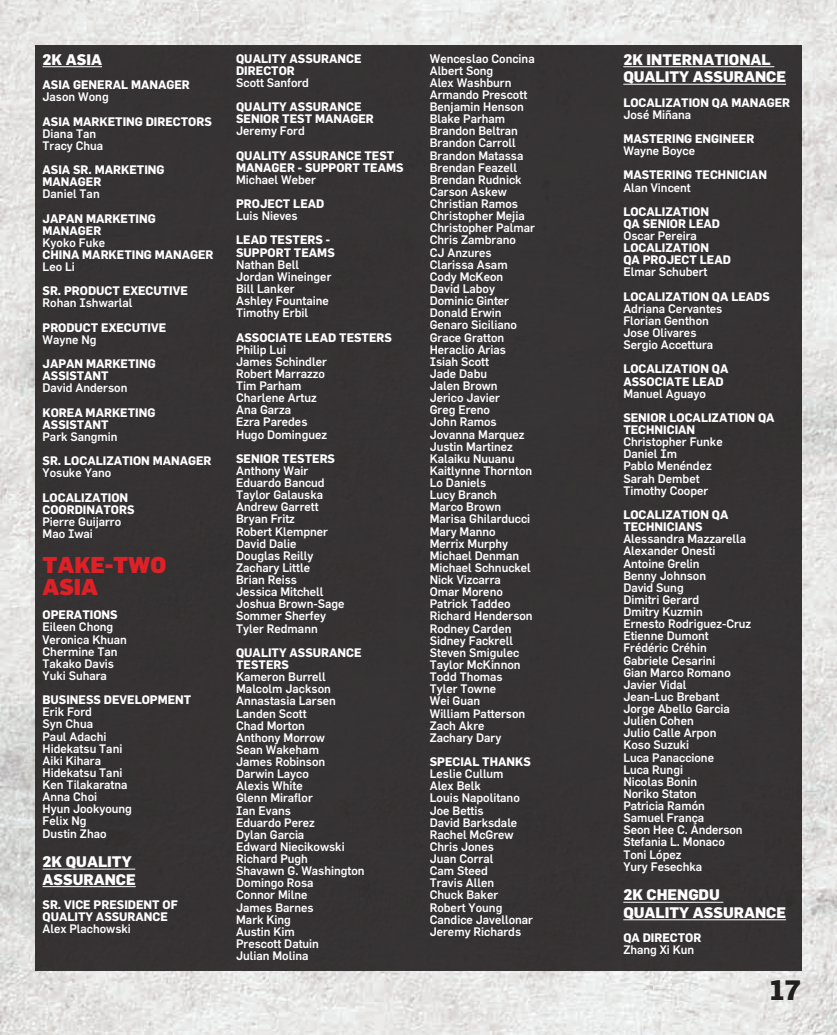
<style>
.page{position:relative;width:837px;height:1035px;background:#fff}
.page>*{position:absolute;margin:0;border:0;box-sizing:border-box;transform-origin:0 0}
.t1{font:800 27.5px "Flama";color:#231f20}
.t2{font:900 22.5px/22.5px "Flama";color:#df2027}
.t3{font:800 15px/17.5px "Flama";color:#fff}
.t4{font:500 12px/12px "Flama";color:#fff}
.t5{font:700 12px/12.2px "Flama";color:#fff}
</style>
<div class="page">
<img style="left:0;top:0;width:836px;height:1035px">
<div style="left:35px;top:46px;width:766px;height:925px;background:#363334"></div>
<hr style="left:43px;top:66px;width:59px;height:1px;background:#fff">
<hr style="left:43px;top:868px;width:92px;height:1px;background:#fff">
<hr style="left:43px;top:886px;width:93px;height:1px;background:#fff">
<hr style="left:623px;top:66px;width:151px;height:1px;background:#fff">
<hr style="left:623px;top:84px;width:162px;height:1px;background:#fff">
<hr style="left:623px;top:902px;width:100px;height:1px;background:#fff">
<hr style="left:623px;top:919px;width:162px;height:1px;background:#fff">
<p class="t3" style="left:43px;top:50px;width:61px">2K ASIA</p>
<p class="t5" style="left:43px;top:78px;width:149px">ASIA GENERAL MANAGER</p>
<p class="t4" style="left:43px;top:91px;width:68px">Jason Wong</p>
<p class="t5" style="left:43px;top:115px;width:171px">ASIA MARKETING DIRECTORS</p>
<p class="t4" style="left:43px;top:127px;width:62px">Diana Tan<br>Tracy Chua</p>
<p class="t5" style="left:43px;top:163px;width:123px">ASIA SR. MARKETING<br>MANAGER</p>
<p class="t4" style="left:43px;top:188px;width:59px">Daniel Tan</p>
<p class="t5" style="left:43px;top:212px;width:115px">JAPAN MARKETING<br>MANAGER</p>
<p class="t4" style="left:43px;top:236px;width:64px">Kyoko Fuke</p>
<p class="t5" style="left:43px;top:248px;width:172px">CHINA MARKETING MANAGER</p>
<p class="t4" style="left:43px;top:260px;width:34px">Leo Li</p>
<p class="t5" style="left:43px;top:284px;width:147px">SR. PRODUCT EXECUTIVE</p>
<p class="t4" style="left:43px;top:297px;width:91px">Rohan Ishwarlal</p>
<p class="t5" style="left:43px;top:321px;width:125px">PRODUCT EXECUTIVE</p>
<p class="t4" style="left:43px;top:333px;width:55px">Wayne Ng</p>
<p class="t5" style="left:43px;top:357px;width:115px">JAPAN MARKETING<br>ASSISTANT</p>
<p class="t4" style="left:43px;top:382px;width:86px">David Anderson</p>
<p class="t5" style="left:43px;top:406px;width:114px">KOREA MARKETING<br>ASSISTANT</p>
<p class="t4" style="left:43px;top:430px;width:77px">Park Sangmin</p>
<p class="t5" style="left:43px;top:454px;width:170px">SR. LOCALIZATION MANAGER</p>
<p class="t4" style="left:43px;top:467px;width:70px">Yosuke Yano</p>
<p class="t5" style="left:43px;top:491px;width:93px">LOCALIZATION<br>COORDINATORS</p>
<p class="t4" style="left:43px;top:515px;width:80px">Pierre Guijarro<br>Mao Iwai</p>
<h2 class="t2" style="left:43px;top:552px;width:125px">TAKE-TWO<br>ASIA</h2>
<p class="t5" style="left:43px;top:608px;width:76px">OPERATIONS</p>
<p class="t4" style="left:43px;top:621px;width:86px">Eileen Chong<br>Veronica Khuan<br>Chermine Tan<br>Takako Davis<br>Yuki Suhara</p>
<p class="t5" style="left:43px;top:693px;width:150px">BUSINESS DEVELOPMENT</p>
<p class="t4" style="left:43px;top:706px;width:91px">Erik Ford<br>Syn Chua<br>Paul Adachi<br>Hidekatsu Tani<br>Aiki Kihara<br>Hidekatsu Tani<br>Ken Tilakaratna<br>Anna Choi<br>Hyun Jookyoung<br>Felix Ng<br>Dustin Zhao</p>
<p class="t3" style="left:43px;top:852px;width:95px">2K QUALITY<br>ASSURANCE</p>
<p class="t5" style="left:43px;top:898px;width:137px">SR. VICE PRESIDENT OF<br>QUALITY ASSURANCE</p>
<p class="t4" style="left:43px;top:922px;width:90px">Alex Plachowski</p>
<p class="t5" style="left:236px;top:52px;width:127px">QUALITY ASSURANCE<br>DIRECTOR</p>
<p class="t4" style="left:236px;top:76px;width:74px">Scott Sanford</p>
<p class="t5" style="left:236px;top:100px;width:139px">QUALITY ASSURANCE<br>SENIOR TEST MANAGER</p>
<p class="t4" style="left:236px;top:125px;width:70px">Jeremy Ford</p>
<p class="t5" style="left:236px;top:149px;width:169px">QUALITY ASSURANCE TEST<br>MANAGER - SUPPORT TEAMS</p>
<p class="t4" style="left:236px;top:173px;width:81px">Michael Weber</p>
<p class="t5" style="left:236px;top:197px;width:90px">PROJECT LEAD</p>
<p class="t4" style="left:236px;top:210px;width:63px">Luis Nieves</p>
<p class="t5" style="left:236px;top:234px;width:100px">LEAD TESTERS -<br>SUPPORT TEAMS</p>
<p class="t4" style="left:236px;top:258px;width:97px">Nathan Bell<br>Jordan Wineinger<br>Bill Lanker<br>Ashley Fountaine<br>Timothy Erbil</p>
<p class="t5" style="left:236px;top:331px;width:157px">ASSOCIATE LEAD TESTERS</p>
<p class="t4" style="left:236px;top:343px;width:92px">Philip Lui<br>James Schindler<br>Robert Marrazzo<br>Tim Parham<br>Charlene Artuz<br>Ana Garza<br>Ezra Paredes<br>Hugo Dominguez</p>
<p class="t5" style="left:236px;top:452px;width:100px">SENIOR TESTERS</p>
<p class="t4" style="left:236px;top:464px;width:110px">Anthony Wair<br>Eduardo Bancud<br>Taylor Galauska<br>Andrew Garrett<br>Bryan Fritz<br>Robert Klempner<br>David Dalie<br>Douglas Reilly<br>Zachary Little<br>Brian Reiss<br>Jessica Mitchell<br>Joshua Brown-Sage<br>Sommer Sherfey<br>Tyler Redmann</p>
<p class="t5" style="left:236px;top:646px;width:127px">QUALITY ASSURANCE<br>TESTERS</p>
<p class="t4" style="left:236px;top:670px;width:130px">Kameron Burrell<br>Malcolm Jackson<br>Annastasia Larsen<br>Landen Scott<br>Chad Morton<br>Anthony Morrow<br>Sean Wakeham<br>James Robinson<br>Darwin Layco<br>Alexis White<br>Glenn Miraflor<br>Ian Evans<br>Eduardo Perez<br>Dylan Garcia<br>Edward Niecikowski<br>Richard Pugh<br>Shavawn G. Washington<br>Domingo Rosa<br>Connor Milne<br>James Barnes<br>Mark King<br>Austin Kim<br>Prescott Datuin<br>Julian Molina</p>
<p class="t4" style="left:429px;top:52px;width:107px">Wenceslao Concina<br>Albert Song<br>Alex Washburn<br>Armando Prescott<br>Benjamin Henson<br>Blake Parham<br>Brandon Beltran<br>Brandon Carroll<br>Brandon Matassa<br>Brendan Feazell<br>Brendan Rudnick<br>Carson Askew<br>Christian Ramos<br>Christopher Mejia<br>Christopher Palmar<br>Chris Zambrano<br>CJ Anzures<br>Clarissa Asam<br>Cody McKeon<br>David Laboy<br>Dominic Ginter<br>Donald Erwin<br>Genaro Siciliano<br>Grace Gratton<br>Heraclio Arias<br>Isiah Scott<br>Jade Dabu<br>Jalen Brown<br>Jerico Javier<br>Greg Ereno<br>John Ramos<br>Jovanna Marquez<br>Justin Martinez<br>Kalaiku Nuuanu<br>Kaitlynne Thornton<br>Lo Daniels<br>Lucy Branch<br>Marco Brown<br>Marisa Ghilarducci<br>Mary Manno<br>Merrix Murphy<br>Michael Denman<br>Michael Schnuckel<br>Nick Vizcarra<br>Omar Moreno<br>Patrick Taddeo<br>Richard Henderson<br>Rodney Carden<br>Sidney Fackrell<br>Steven Smigulec<br>Taylor McKinnon<br>Todd Thomas<br>Tyler Towne<br>Wei Guan<br>William Patterson<br>Zach Akre<br>Zachary Dary</p>
<p class="t5" style="left:429px;top:755px;width:102px">SPECIAL THANKS</p>
<p class="t4" style="left:429px;top:767px;width:105px">Leslie Cullum<br>Alex Belk<br>Louis Napolitano<br>Joe Bettis<br>David Barksdale<br>Rachel McGrew<br>Chris Jones<br>Juan Corral<br>Cam Steed<br>Travis Allen<br>Chuck Baker<br>Robert Young<br>Candice Javellonar<br>Jeremy Richards</p>
<p class="t3" style="left:623px;top:50px;width:164px">2K INTERNATIONAL<br>QUALITY ASSURANCE</p>
<p class="t5" style="left:623px;top:96px;width:168px">LOCALIZATION QA MANAGER</p>
<p class="t4" style="left:623px;top:108px;width:69px">José Miñana</p>
<p class="t5" style="left:623px;top:132px;width:132px">MASTERING ENGINEER</p>
<p class="t4" style="left:623px;top:145px;width:73px">Wayne Boyce</p>
<p class="t5" style="left:623px;top:169px;width:145px">MASTERING TECHNICIAN</p>
<p class="t4" style="left:623px;top:181px;width:69px">Alan Vincent</p>
<p class="t5" style="left:623px;top:205px;width:98px">LOCALIZATION<br>QA SENIOR LEAD</p>
<p class="t4" style="left:623px;top:229px;width:75px">Oscar Pereira</p>
<p class="t5" style="left:623px;top:241px;width:109px">LOCALIZATION<br>QA PROJECT LEAD</p>
<p class="t4" style="left:623px;top:266px;width:86px">Elmar Schubert</p>
<p class="t5" style="left:623px;top:290px;width:148px">LOCALIZATION QA LEADS</p>
<p class="t4" style="left:623px;top:302px;width:101px">Adriana Cervantes<br>Florian Genthon<br>Jose Olivares<br>Sergio Accettura</p>
<p class="t5" style="left:623px;top:363px;width:106px">LOCALIZATION QA<br>ASSOCIATE LEAD</p>
<p class="t4" style="left:623px;top:387px;width:84px">Manuel Aguayo</p>
<p class="t5" style="left:623px;top:411px;width:153px">SENIOR LOCALIZATION QA<br>TECHNICIAN</p>
<p class="t4" style="left:623px;top:436px;width:101px">Christopher Funke<br>Daniel Im<br>Pablo Menéndez<br>Sarah Dembet<br>Timothy Cooper</p>
<p class="t5" style="left:623px;top:508px;width:106px">LOCALIZATION QA<br>TECHNICIANS</p>
<p class="t4" style="left:623px;top:533px;width:129px">Alessandra Mazzarella<br>Alexander Onesti<br>Antoine Grelin<br>Benny Johnson<br>David Sung<br>Dimitri Gerard<br>Dmitry Kuzmin<br>Ernesto Rodriguez-Cruz<br>Etienne Dumont<br>Frédéric Créhin<br>Gabriele Cesarini<br>Gian Marco Romano<br>Javier Vidal<br>Jean-Luc Brebant<br>Jorge Abello Garcia<br>Julien Cohen<br>Julio Calle Arpon<br>Koso Suzuki<br>Luca Panaccione<br>Luca Rungi<br>Nicolas Bonin<br>Noriko Staton<br>Patricia Ramón<br>Samuel França<br>Seon Hee C. Anderson<br>Stefania L. Monaco<br>Toni López<br>Yury Fesechka</p>
<p class="t3" style="left:623px;top:885px;width:164px">2K CHENGDU<br>QUALITY ASSURANCE</p>
<p class="t5" style="left:623px;top:931px;width:79px">QA DIRECTOR</p>
<p class="t4" style="left:623px;top:943px;width:72px">Zhang Xi Kun</p>
<h1 class="t1" style="left:769px;top:972px;width:33px">17</h1>
</div>
